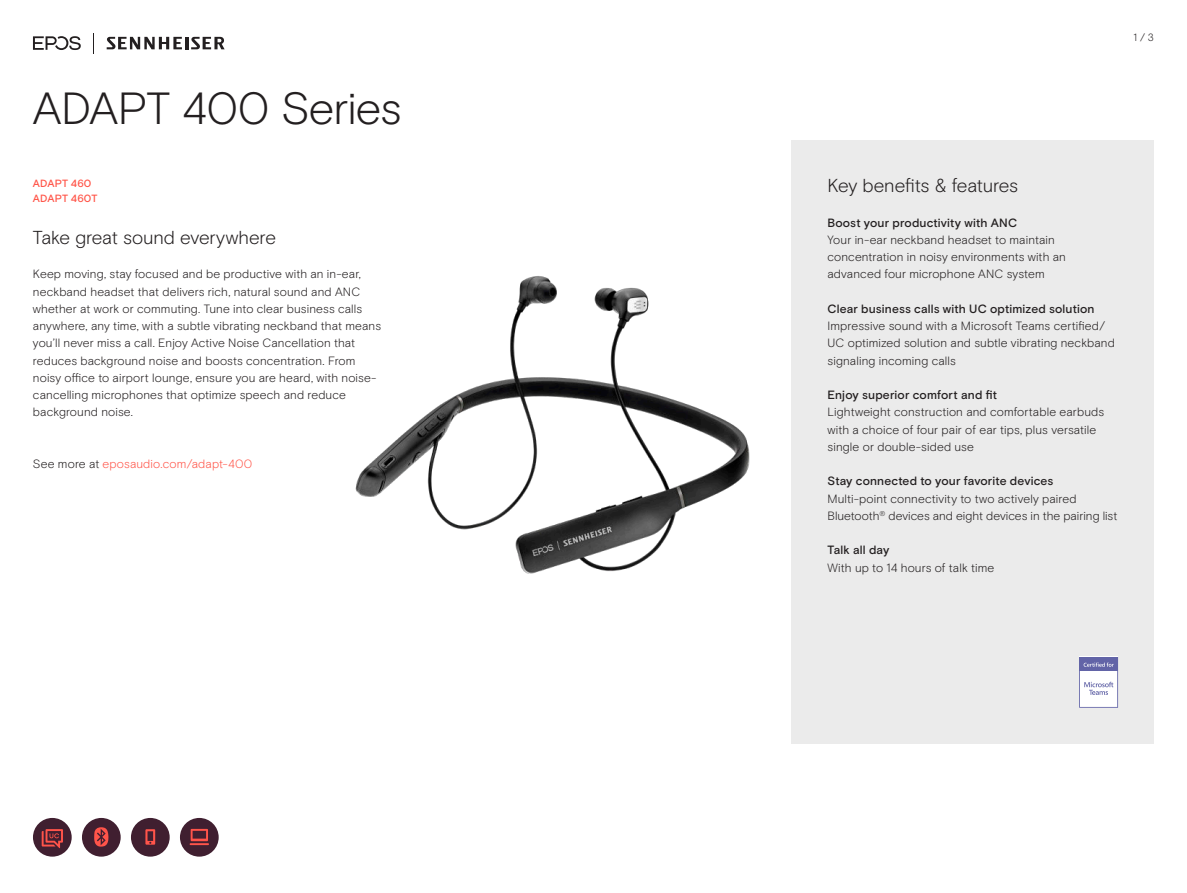
<style>
.page{position:relative;width:1187px;height:893px;background:#fff}
.page>*{position:absolute;margin:0;border:0;box-sizing:border-box;transform-origin:0 0}
.t1{font:300 45px "EPOS Basis";letter-spacing:-.025em;color:#231f20}
.t2{font:300 18.75px "EPOS Basis";letter-spacing:-.01em;color:#231f20}
.t3{font:300 12px/17.2px "EPOS Basis";letter-spacing:.01em;color:#231f20}
.t4{font:500 12px "EPOS Basis";letter-spacing:.015em;color:#231f20}
.t5{font:300 12px "EPOS Basis";letter-spacing:.01em;color:#ff5549}
.t6{font:500 10.5px/15px "EPOS Basis";letter-spacing:.015em;color:#ff5549}
.t7{font:300 10.5px "EPOS Basis";color:#231f20}
.s1{color:#231f20}
</style>
<div class="page">
<img style="left:355px;top:276px;width:395px;height:298px">
<svg style="left:93px;top:33px;width:1px;height:20px"></svg>
<svg style="left:107px;top:37px;width:118px;height:12px"></svg>
<svg style="left:33px;top:36px;width:48px;height:14px"></svg>
<div style="left:791px;top:140px;width:362px;height:604px;background:#ebebeb"></div>
<svg style="left:1079px;top:657px;width:38px;height:51px;background:#cacae1"></svg>
<div style="left:33px;top:818px;width:39px;height:39px;background:#401f30;border-radius:50%"></div>
<svg style="left:42px;top:829px;width:21px;height:19px"></svg>
<div style="left:82px;top:818px;width:39px;height:39px;background:#401f30;border-radius:50%"></div>
<svg style="left:94px;top:827px;width:15px;height:20px"></svg>
<div style="left:180px;top:818px;width:39px;height:39px;background:#401f30;border-radius:50%"></div>
<svg style="left:190px;top:829px;width:19px;height:16px"></svg>
<div style="left:131px;top:818px;width:39px;height:39px;background:#401f30;border-radius:50%"></div>
<svg style="left:145px;top:829px;width:10px;height:16px"></svg>
<h1 class="t1" style="left:33px;top:90px;width:370px">ADAPT 400 Series</h1>
<p class="t6" style="left:33px;top:176px;width:66px">ADAPT 460<br>ADAPT 460T</p>
<h2 class="t2" style="left:33px;top:230px;width:244px">Take great sound everywhere</h2>
<p class="t3" style="left:33px;top:266px;width:349px">Keep moving, stay focused and be productive with an in-ear, neckband headset that delivers rich, natural sound and ANC whether at work or commuting. Tune into clear business calls anywhere, any time, with a subtle vibrating neckband that means you’ll never miss a call. Enjoy Active Noise Cancellation that reduces background noise and boosts concentration. From noisy office to airport lounge, ensure you are heard, with noise&shy;cancelling microphones that optimize speech and reduce background noise.</p>
<p class="t5" style="left:33px;top:459px;width:221px"><span class="s1">See more at</span> eposaudio.com/adapt-400</p>
<p class="t7" style="left:1133px;top:33px;width:22px">1 / 3</p>
<h2 class="t2" style="left:827px;top:178px;width:192px">Key benefits &amp; features</h2>
<p class="t4" style="left:827px;top:218px;width:191px">Boost your productivity with ANC</p>
<p class="t3" style="left:827px;top:232px;width:240px">Your in-ear neckband headset to maintain concentration in noisy environments with an advanced four microphone ANC system</p>
<p class="t4" style="left:827px;top:304px;width:268px">Clear business calls with UC optimized solution</p>
<p class="t3" style="left:827px;top:318px;width:289px">Impressive sound with a Microsoft Teams certified/<br>UC optimized solution and subtle vibrating neckband signaling incoming calls</p>
<p class="t4" style="left:827px;top:390px;width:171px">Enjoy superior comfort and fit</p>
<p class="t3" style="left:827px;top:404px;width:278px">Lightweight construction and comfortable earbuds with a choice of four pair of ear tips, plus versatile single or double-sided use</p>
<p class="t4" style="left:827px;top:476px;width:227px">Stay connected to your favorite devices</p>
<p class="t3" style="left:827px;top:491px;width:291px">Multi-point connectivity to two actively paired<br>Bluetooth<sup>®</sup> devices and eight devices in the pairing list</p>
<p class="t4" style="left:827px;top:545px;width:63px">Talk all day</p>
<p class="t3" style="left:827px;top:560px;width:168px">With up to 14 hours of talk time</p>
</div>
